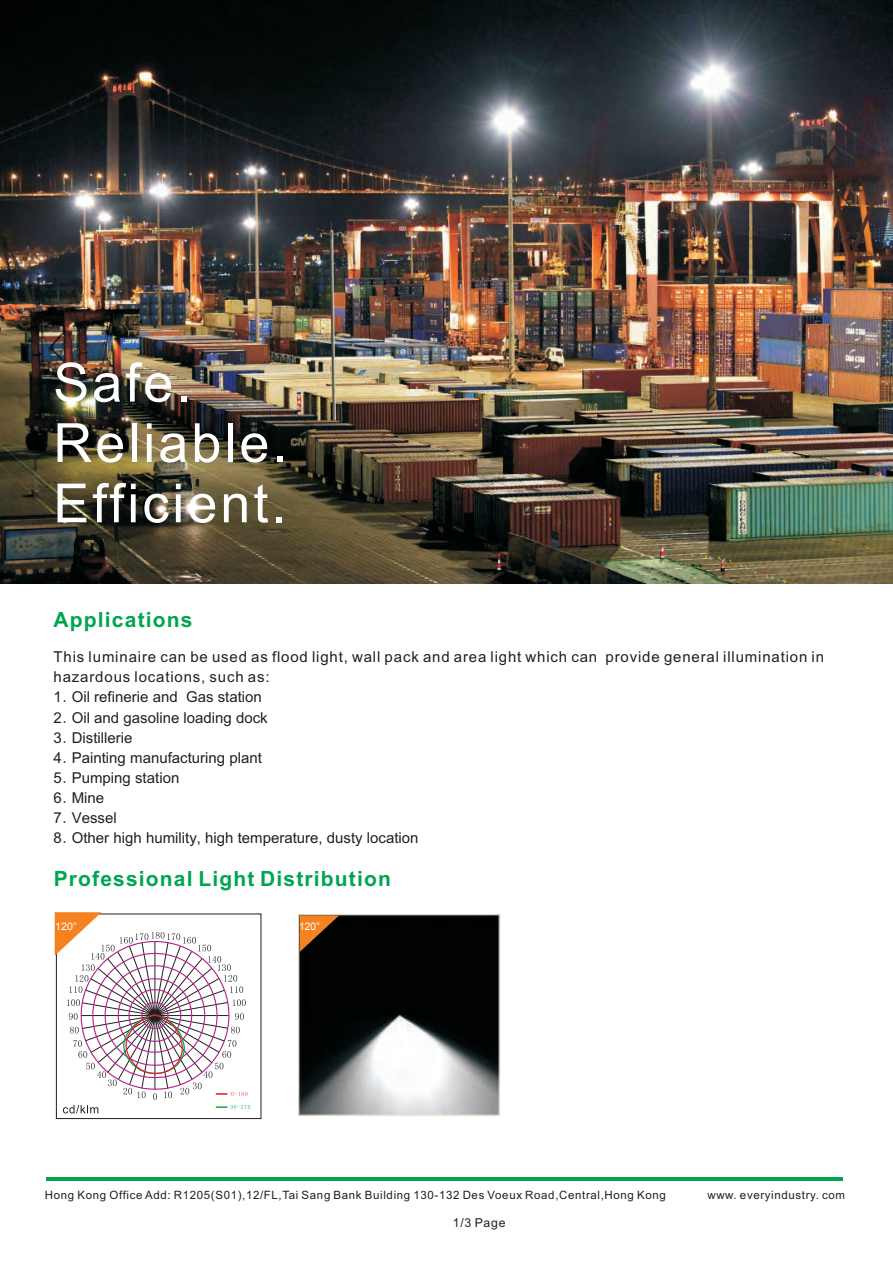
<style>
.page{position:relative;width:893px;height:1263px;background:#fff}
.page>*{position:absolute;margin:0;border:0;box-sizing:border-box;transform-origin:0 0}
.t1{font:54px/60.3px "Arial";letter-spacing:.055em;color:#fff}
.t2{font:700 21px "Arial";letter-spacing:.055em;color:#00a54f}
.t3{font:15px/20.1px "Arial";color:#231f20}
.t4{font:12.3px "Arial";color:#231f20}
.t5{font:11.55px "Arial";letter-spacing:.055em;color:#231f20}
.t6{font:10.5px "Arial";color:#fff}
.s1{font-family:"Sim Sun"}
</style>
<div class="page">
<hr style="left:46px;top:1177px;width:797px;height:4px;background:#00a54f">
<img style="left:0;top:1px;width:893px;height:583px">
<div style="left:56px;top:914px;width:205px;height:205px;border:1px solid #231f20"></div>
<svg style="left:55px;top:912px;width:195px;height:201px"></svg>
<img style="left:298px;top:914px;width:203px;height:202px">
<svg style="left:300px;top:915px;width:39px;height:37px"></svg>
<h1 class="t1" style="left:53px;top:357px;width:236px">Safe.<br>Reliable.<br>Efficient.</h1>
<h2 class="t2" style="left:54px;top:611px;width:140px">Applications</h2>
<p class="t3" style="left:54px;top:648px;width:772px">This luminaire can be used as flood light, wall pack and area light which can provide general illumination in hazardous locations, such as:<br>1<span class="s1">.</span>Oil refinerie and Gas station<br>2<span class="s1">.</span>Oil and gasoline loading dock<br>3<span class="s1">.</span>Distillerie<br>4<span class="s1">.</span>Painting manufacturing plant<br>5<span class="s1">.</span>Pumping station<br>6<span class="s1">.</span>Mine<br>7<span class="s1">.</span>Vessel<br>8<span class="s1">.</span>Other high humility, high temperature, dusty location</p>
<h2 class="t2" style="left:54px;top:871px;width:339px">Professional Light Distribution</h2>
<p class="t6" style="left:55px;top:920px;width:24px">120°</p>
<p class="t6" style="left:299px;top:920px;width:23px">120°</p>
<p class="t5" style="left:45px;top:1190px;width:622px">Hong Kong Office Add: R1205(S01),12/FL,Tai Sang Bank Building 130-132 Des Voeux Road,Central,Hong Kong</p>
<p class="t5" style="left:707px;top:1190px;width:139px">www. everyindustry. com</p>
<p class="t4" style="left:453px;top:1218px;width:54px">1/3 Page</p>
</div>
